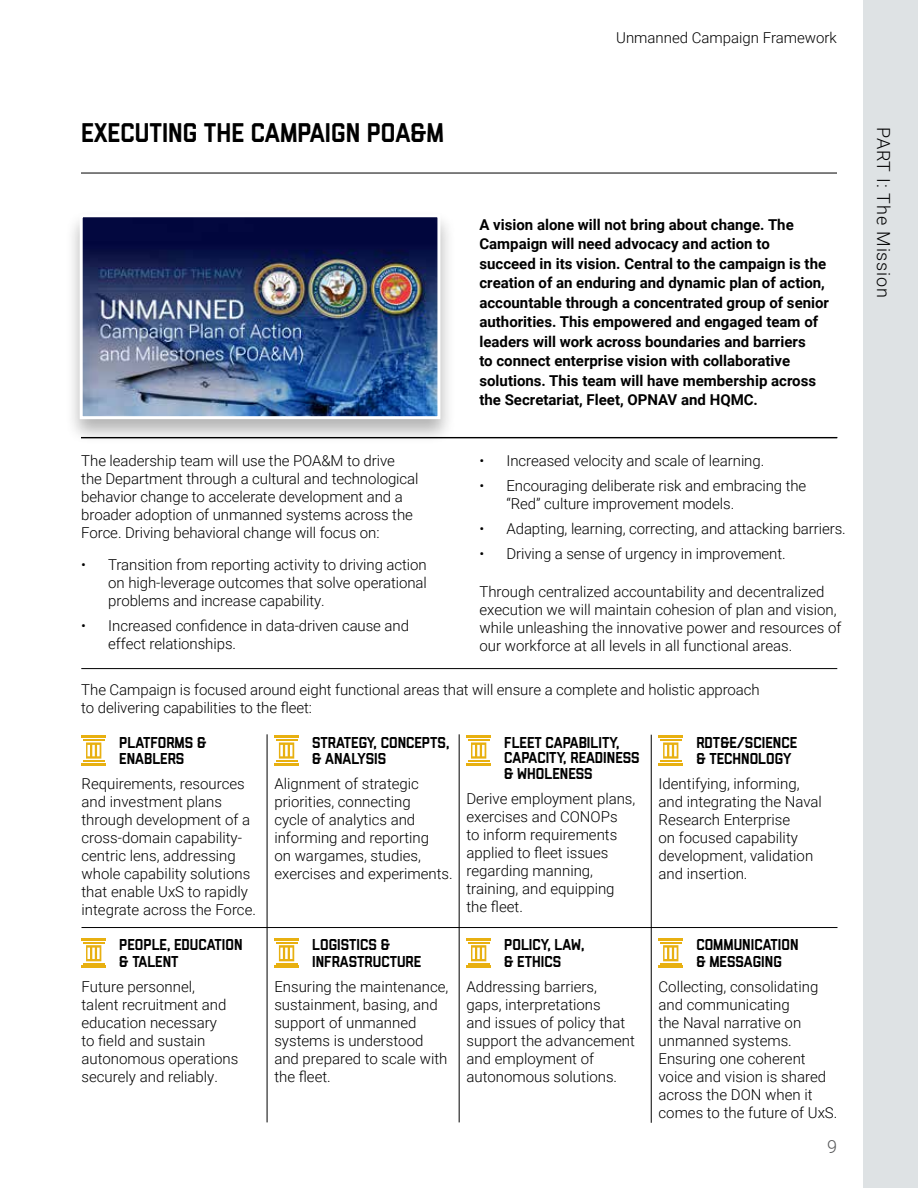
<style>
.page{position:relative;width:918px;height:1188px;background:#fff}
.page>*{position:absolute;margin:0;border:0;box-sizing:border-box;transform-origin:0 0}
.t1{font:500 27px "Liberator";color:#000}
.t2{font:300 18px "Roboto";letter-spacing:.05em;color:#000}
.t3{font:300 18px "Roboto";color:#58595b}
.t4{font:500 15.75px/16.5px "Liberator";color:#000}
.t5{font:300 15px/18px "Roboto";color:#000}
.t6{font:700 15px/19.5px "Roboto";color:#000}
</style>
<div class="page">
<div style="left:864px;top:0;width:54px;height:1188px;background:#dee2e4"></div>
<div style="left:64px;top:209px;width:391px;height:236px;background:#000;opacity:.3"></div>
<img style="left:84px;top:218px;width:352px;height:197px">
<div style="left:80px;top:214px;width:360px;height:205px;border:3px solid #fff"></div>
<hr style="left:81px;top:437px;width:756px;height:1px;background:#000">
<hr style="left:81px;top:438px;width:756px;height:1px;background:#000">
<hr style="left:81px;top:668px;width:756px;height:1px;background:#000">
<hr style="left:82px;top:927px;width:756px;height:1px;background:#000">
<hr style="left:651px;top:735px;width:1px;height:388px;background:#000">
<hr style="left:459px;top:734px;width:1px;height:388px;background:#000">
<hr style="left:267px;top:734px;width:1px;height:388px;background:#000">
<hr style="left:83px;top:739px;width:21px;height:2px;background:#e8b010">
<svg style="left:86px;top:742px;width:15px;height:17px"></svg>
<hr style="left:82px;top:736px;width:24px;height:2px;background:#e8b010">
<hr style="left:83px;top:760px;width:21px;height:2px;background:#e8b010">
<hr style="left:82px;top:763px;width:24px;height:2px;background:#e8b010">
<hr style="left:276px;top:739px;width:21px;height:2px;background:#e8b010">
<svg style="left:279px;top:742px;width:15px;height:17px"></svg>
<hr style="left:274px;top:736px;width:25px;height:2px;background:#e8b010">
<hr style="left:276px;top:760px;width:21px;height:2px;background:#e8b010">
<hr style="left:274px;top:763px;width:25px;height:2px;background:#e8b010">
<hr style="left:468px;top:739px;width:21px;height:2px;background:#e8b010">
<svg style="left:471px;top:742px;width:15px;height:17px"></svg>
<hr style="left:466px;top:736px;width:25px;height:2px;background:#e8b010">
<hr style="left:468px;top:760px;width:21px;height:2px;background:#e8b010">
<hr style="left:466px;top:763px;width:25px;height:2px;background:#e8b010">
<hr style="left:660px;top:739px;width:21px;height:2px;background:#e8b010">
<svg style="left:663px;top:742px;width:15px;height:17px"></svg>
<hr style="left:659px;top:736px;width:24px;height:2px;background:#e8b010">
<hr style="left:660px;top:760px;width:21px;height:2px;background:#e8b010">
<hr style="left:659px;top:763px;width:24px;height:2px;background:#e8b010">
<hr style="left:83px;top:942px;width:21px;height:2px;background:#e8b010">
<hr style="left:82px;top:939px;width:24px;height:2px;background:#e8b010">
<svg style="left:83px;top:945px;width:21px;height:19px"></svg>
<hr style="left:82px;top:966px;width:24px;height:2px;background:#e8b010">
<hr style="left:276px;top:942px;width:21px;height:2px;background:#e8b010">
<hr style="left:274px;top:939px;width:25px;height:2px;background:#e8b010">
<svg style="left:276px;top:945px;width:21px;height:19px"></svg>
<hr style="left:274px;top:966px;width:25px;height:2px;background:#e8b010">
<hr style="left:468px;top:942px;width:21px;height:2px;background:#e8b010">
<hr style="left:466px;top:939px;width:25px;height:2px;background:#e8b010">
<svg style="left:468px;top:945px;width:21px;height:19px"></svg>
<hr style="left:466px;top:966px;width:25px;height:2px;background:#e8b010">
<hr style="left:660px;top:942px;width:21px;height:2px;background:#e8b010">
<hr style="left:659px;top:939px;width:24px;height:2px;background:#e8b010">
<svg style="left:660px;top:945px;width:21px;height:19px"></svg>
<hr style="left:659px;top:966px;width:24px;height:2px;background:#e8b010">
<hr style="left:81px;top:173px;width:756px;height:1px;background:#000">
<h1 class="t1" style="left:81px;top:123px;width:364px">EXECUTING THE CAMPAIGN POA&amp;M</h1>
<p class="t5" style="left:616px;top:28px;width:222px">Unmanned Campaign Framework</p>
<p class="t6" style="left:479px;top:214px;width:351px">A vision alone will not bring about change. The Campaign will need advocacy and action to succeed in its vision. Central to the campaign is the creation of an enduring and dynamic plan of action, accountable through a concentrated group of senior authorities. This empowered and engaged team of leaders will work across boundaries and barriers<br>to connect enterprise vision with collaborative solutions. This team will have membership across the Secretariat, Fleet, OPNAV and HQMC.</p>
<p class="t5" style="left:479px;top:451px;width:286px">• Increased velocity and scale of learning.</p>
<p class="t5" style="left:506px;top:476px;width:301px;text-indent:-27px">• Encouraging deliberate risk and embracing the “Red” culture improvement models.</p>
<p class="t5" style="left:479px;top:519px;width:368px">• Adapting, learning, correcting, and attacking barriers.</p>
<p class="t5" style="left:479px;top:544px;width:308px">• Driving a sense of urgency in improvement.</p>
<p class="t5" style="left:479px;top:582px;width:363px">Through centralized accountability and decentralized execution we will maintain cohesion of plan and vision, while unleashing the innovative power and resources of our workforce at all levels in all functional areas.</p>
<p class="t5" style="left:81px;top:451px;width:339px">The leadership team will use the POA&amp;M to drive the Department through a cultural and technological behavior change to accelerate development and a broader adoption of unmanned systems across the Force. Driving behavioral change will focus on:</p>
<p class="t5" style="left:108px;top:555px;width:320px;text-align:justify;text-indent:-27px">• Transition from reporting activity to driving action on high-leverage outcomes that solve operational problems and increase capability.</p>
<p class="t5" style="left:108px;top:616px;width:302px;text-indent:-27px">• Increased confidence in data-driven cause and effect relationships.</p>
<p class="t5" style="left:81px;top:680px;width:680px">The Campaign is focused around eight functional areas that will ensure a complete and holistic approach to delivering capabilities to the fleet:</p>
<p class="t4" style="left:119px;top:735px;width:89px">PLATFORMS &amp;<br>ENABLERS</p>
<p class="t5" style="left:82px;top:774px;width:176px">Requirements, resources and investment plans through development of a cross-domain capability&shy;centric lens, addressing whole capability solutions that enable UxS to rapidly integrate across the Force.</p>
<p class="t4" style="left:119px;top:937px;width:125px">PEOPLE, EDUCATION &amp; TALENT</p>
<p class="t5" style="left:82px;top:977px;width:158px">Future personnel,<br>talent recruitment and education necessary<br>to field and sustain autonomous operations securely and reliably.</p>
<p class="t4" style="left:312px;top:735px;width:139px">STRATEGY, CONCEPTS, &amp; ANALYSIS</p>
<p class="t5" style="left:274px;top:774px;width:180px">Alignment of strategic priorities, connecting<br>cycle of analytics and informing and reporting<br>on wargames, studies, exercises and experiments.</p>
<p class="t4" style="left:312px;top:937px;width:111px">LOGISTICS &amp;<br>INFRASTRUCTURE</p>
<p class="t5" style="left:274px;top:977px;width:176px">Ensuring the maintenance, sustainment, basing, and support of unmanned systems is understood and prepared to scale with the fleet.</p>
<p class="t4" style="left:504px;top:735px;width:137px;line-height:15px">FLEET CAPABILITY,<br>CAPACITY, READINESS</p>
<p class="t4" style="left:504px;top:766px;width:90px">&amp; WHOLENESS</p>
<p class="t5" style="left:466px;top:789px;width:170px">Derive employment plans, exercises and CONOPs<br>to inform requirements applied to fleet issues regarding manning, training, and equipping the fleet.</p>
<p class="t4" style="left:504px;top:937px;width:82px">POLICY, LAW, &amp; ETHICS</p>
<p class="t5" style="left:466px;top:977px;width:170px">Addressing barriers, gaps, interpretations<br>and issues of policy that support the advancement and employment of autonomous solutions.</p>
<p class="t4" style="left:696px;top:735px;width:102px">RDT&amp;E/SCIENCE &amp; TECHNOLOGY</p>
<p class="t5" style="left:659px;top:774px;width:165px">Identifying, informing, and integrating the Naval<br>Research Enterprise<br>on focused capability development, validation and insertion.</p>
<p class="t4" style="left:696px;top:937px;width:104px">COMMUNICATION &amp; MESSAGING</p>
<p class="t5" style="left:659px;top:977px;width:180px">Collecting, consolidating and communicating<br>the Naval narrative on unmanned systems.<br>Ensuring one coherent voice and vision is shared across the DON when it comes to the future of UxS.</p>
<p class="t3" style="left:827px;top:1134px;width:11px">9</p>
<p class="t2" style="left:896px;top:127px;width:173px;rotate:90deg">PART I: The Mission</p>
</div>
